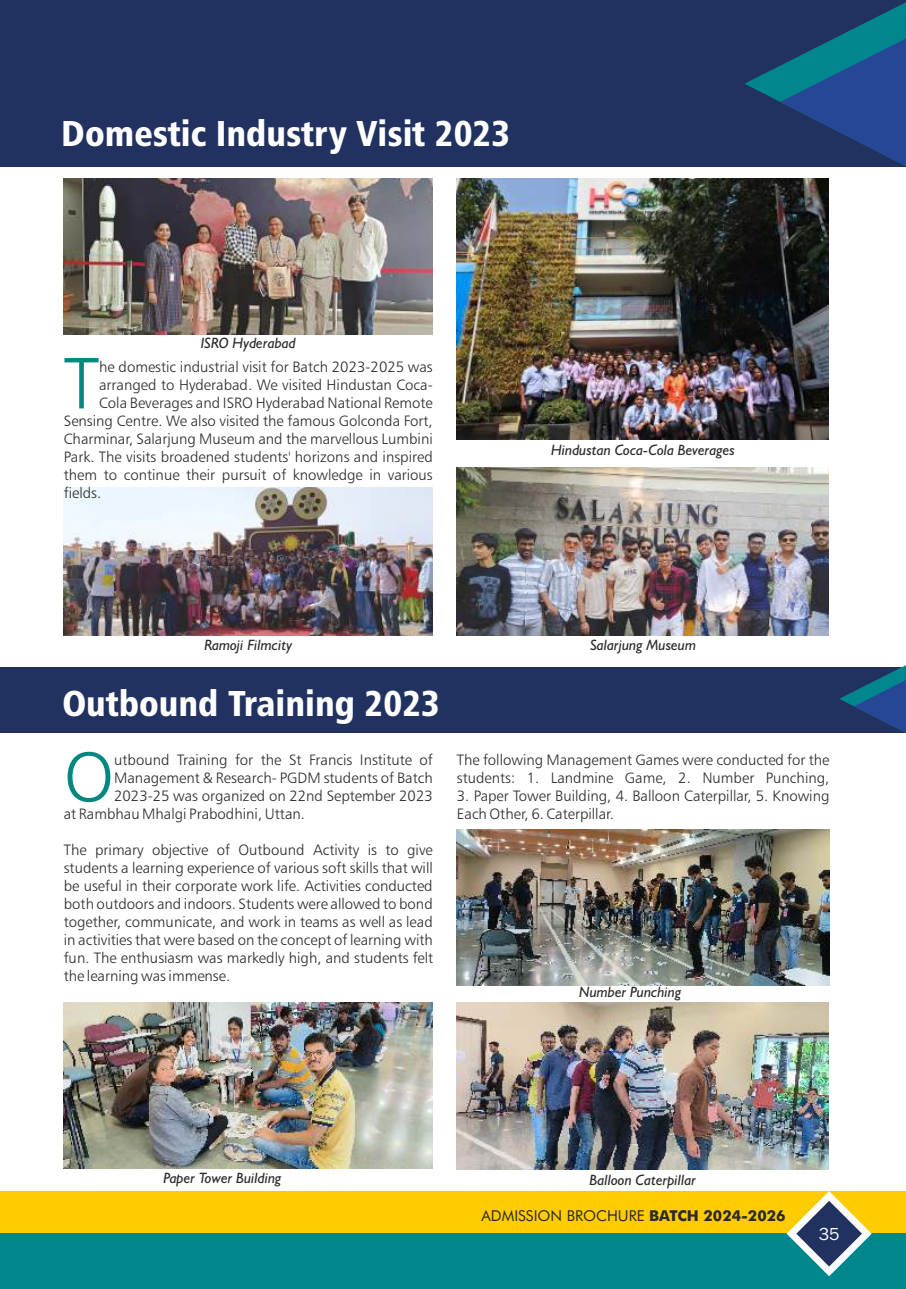
<style>
.page{position:relative;width:906px;height:1289px;background:#fff}
.page>*{position:absolute;margin:0;border:0;box-sizing:border-box;transform-origin:0 0}
.t1{font:72.6px "Humanist 777 BT Light B";color:#00877f}
.t2{font:70.2px "Humanist 777 BT Light B";color:#00877f}
.t3{font:36px "Humanist 777 BT Black Condensed B";color:#fefefe}
.t4{font:18px "Franklin Gothic";color:#fefefe}
.t5{font:15px/18px "Humanist 777 BT Light B";color:#2b2a29}
.t6{font:italic 15px "Humanist 521 BT";color:#2b2a29}
.t7{font:15px "Futura BT";color:#2b2a29}
.s1{font-weight:700}
</style>
<div class="page">
<img style="left:64px;top:487px;width:369px;height:148px">
<div style="left:0;top:0;width:906px;height:166px;background:#223260"></div>
<div style="left:0;top:667px;width:906px;height:65px;background:#223260"></div>
<div style="left:0;top:1191px;width:906px;height:97px;background:#fecc00"></div>
<div style="left:0;top:1233px;width:906px;height:55px;background:#00878e"></div>
<svg style="left:786px;top:1191px;width:85px;height:85px"></svg>
<svg style="left:745px;top:2px;width:161px;height:164px"></svg>
<svg style="left:839px;top:665px;width:67px;height:67px"></svg>
<img style="left:457px;top:467px;width:371px;height:168px">
<img style="left:64px;top:178px;width:369px;height:156px">
<img style="left:64px;top:1002px;width:369px;height:166px">
<img style="left:457px;top:1002px;width:371px;height:167px">
<img style="left:457px;top:830px;width:372px;height:155px">
<img style="left:456px;top:178px;width:372px;height:261px">
<h3 class="t3" style="left:61px;top:119px;width:450px">Domestic Industry Visit 2023</h3>
<p class="t6" style="left:201px;top:336px;width:96px">ISRO Hyderabad</p>
<h1 class="t1" style="left:64px;top:353px;width:37px">T</h1>
<p class="t5" style="left:99px;top:359px;width:335px">he domestic industrial visit for Batch 2023-2025 was</p>
<p class="t5" style="left:99px;top:377px;width:335px">arranged to Hyderabad. We visited Hindustan Coca-</p>
<p class="t5" style="left:99px;top:395px;width:335px">Cola Beverages and ISRO Hyderabad National Remote</p>
<p class="t5" style="left:64px;top:413px;width:370px">Sensing Centre. We also visited the famous Golconda Fort,</p>
<p class="t5" style="left:64px;top:431px;width:370px">Charminar, Salarjung Museum and the marvellous Lumbini</p>
<p class="t5" style="left:64px;top:449px;width:370px">Park. The visits broadened students' horizons and inspired</p>
<p class="t5" style="left:64px;top:467px;width:370px">them to continue their pursuit of knowledge in various</p>
<p class="t5" style="left:64px;top:485px;width:39px">fields.</p>
<p class="t6" style="left:551px;top:444px;width:185px">Hindustan Coca-Cola Beverages</p>
<p class="t6" style="left:204px;top:638px;width:89px">Ramoji Filmcity</p>
<p class="t6" style="left:590px;top:638px;width:107px">Salarjung Museum</p>
<h3 class="t3" style="left:62px;top:688px;width:379px">Outbound Training 2023</h3>
<h2 class="t2" style="left:64px;top:748px;width:52px">O</h2>
<p class="t5" style="left:114px;top:752px;width:320px">utbound Training for the St Francis Institute of</p>
<p class="t5" style="left:114px;top:770px;width:320px">Management &amp; Research- PGDM students of Batch</p>
<p class="t5" style="left:114px;top:788px;width:320px">2023-25 was organized on 22nd September 2023</p>
<p class="t5" style="left:64px;top:806px;width:243px">at Rambhau Mhalgi Prabodhini, Uttan.</p>
<p class="t5" style="left:64px;top:842px;width:371px;text-align:justify">The primary objective of Outbound Activity is to give students a learning experience of various soft skills that will be useful in their corporate work life. Activities conducted both outdoors and indoors. Students were allowed to bond together, communicate, and work in teams as well as lead in activities that were based on the concept of learning with fun. The enthusiasm was markedly high, and students felt the learning was immense.</p>
<p class="t5" style="left:457px;top:752px;width:374px">The following Management Games were conducted for the students: 1. Landmine Game, 2. Number Punching,</p>
<p class="t5" style="left:457px;top:788px;width:374px">3. Paper Tower Building, 4. Balloon Caterpillar, 5. Knowing<br>Each Other, 6. Caterpillar.</p>
<p class="t6" style="left:579px;top:985px;width:104px">Number Punching</p>
<p class="t6" style="left:163px;top:1171px;width:119px">Paper Tower Building</p>
<p class="t6" style="left:589px;top:1173px;width:108px">Balloon Caterpillar</p>
<p class="t7" style="left:481px;top:1208px;width:305px">ADMISSION BROCHURE <span class="s1">BATCH 2024-2026</span></p>
<p class="t4" style="left:818px;top:1226px;width:23px">35</p>
</div>
